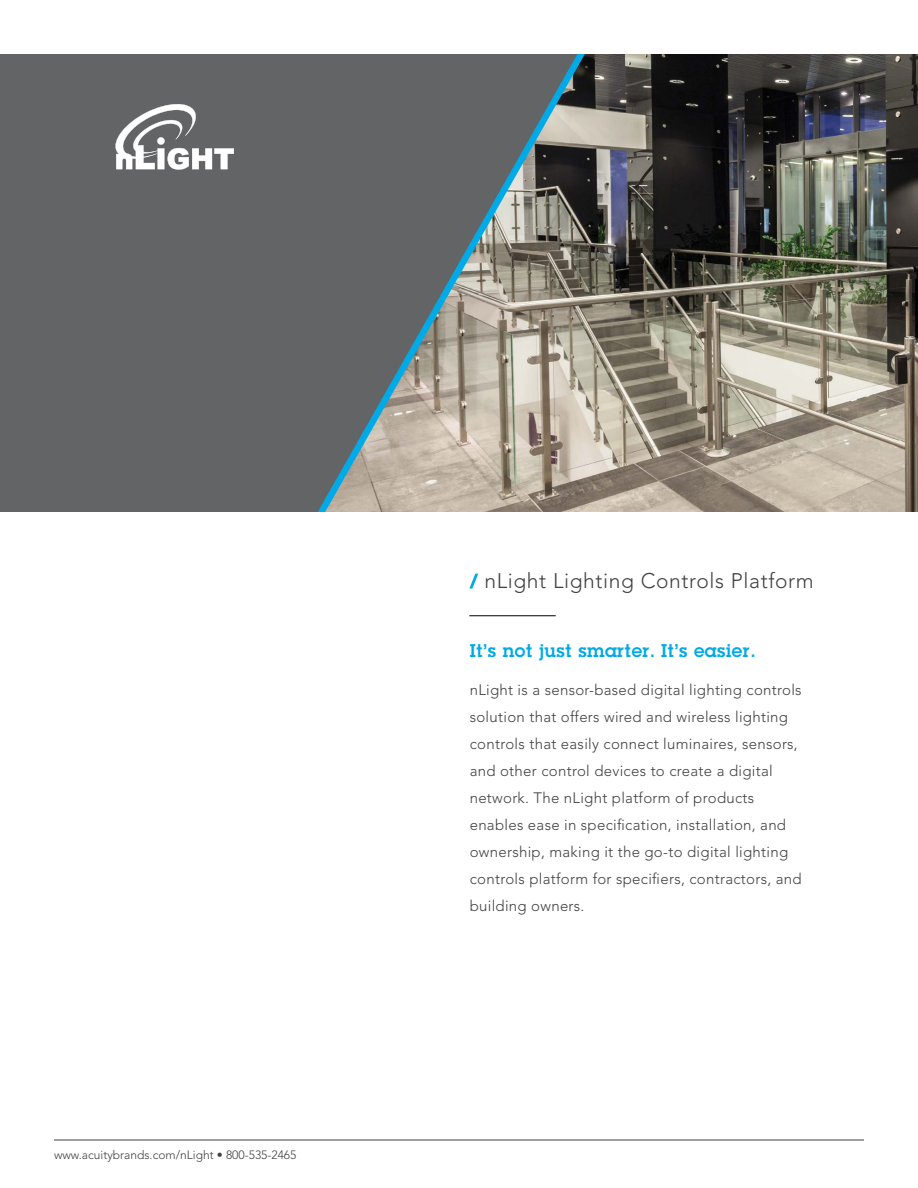
<style>
.page{position:relative;width:918px;height:1188px;background:#fff}
.page>*{position:absolute;margin:0;border:0;box-sizing:border-box;transform-origin:0 0}
.t1{font:300 21px "Avenir LT Std";letter-spacing:.03em;color:#414042}
.t2{font:600 18px "Lubalin Graph Std";letter-spacing:.03em;color:#00aae7}
.t3{font:300 15px/27px "Avenir LT Std";letter-spacing:.02em;color:#414042}
.t4{font:300 12px "Avenir LT Std";color:#414042}
</style>
<div class="page">
<hr style="left:54px;top:1140px;width:810px;height:1px;background:#414042">
<svg style="left:469px;top:574px;width:9px;height:15px"></svg>
<hr style="left:469px;top:615px;width:87px;height:1px;background:#000">
<div style="left:0;top:54px;width:318px;height:458px;background:#636466"></div>
<img style="left:616px;top:54px;width:302px;height:458px">
<svg style="left:318px;top:54px;width:298px;height:458px"></svg>
<svg style="left:66px;top:54px;width:209px;height:128px"></svg>
<p class="t4" style="left:54px;top:1147px;width:244px">www.acuitybrands.com/nLight • 800-535-2465</p>
<h1 class="t1" style="left:484px;top:569px;width:331px">nLight Lighting Controls Platform</h1>
<p class="t2" style="left:470px;top:639px;width:288px">It’s not just smarter. It’s easier.</p>
<p class="t3" style="left:470px;top:676px;width:334px">nLight is a sensor-based digital lighting controls solution that offers wired and wireless lighting controls that easily connect luminaires, sensors, and other control devices to create a digital network. The nLight platform of products enables ease in specification, installation, and ownership, making it the go-to digital lighting controls platform for specifiers, contractors, and building owners.</p>
</div>
